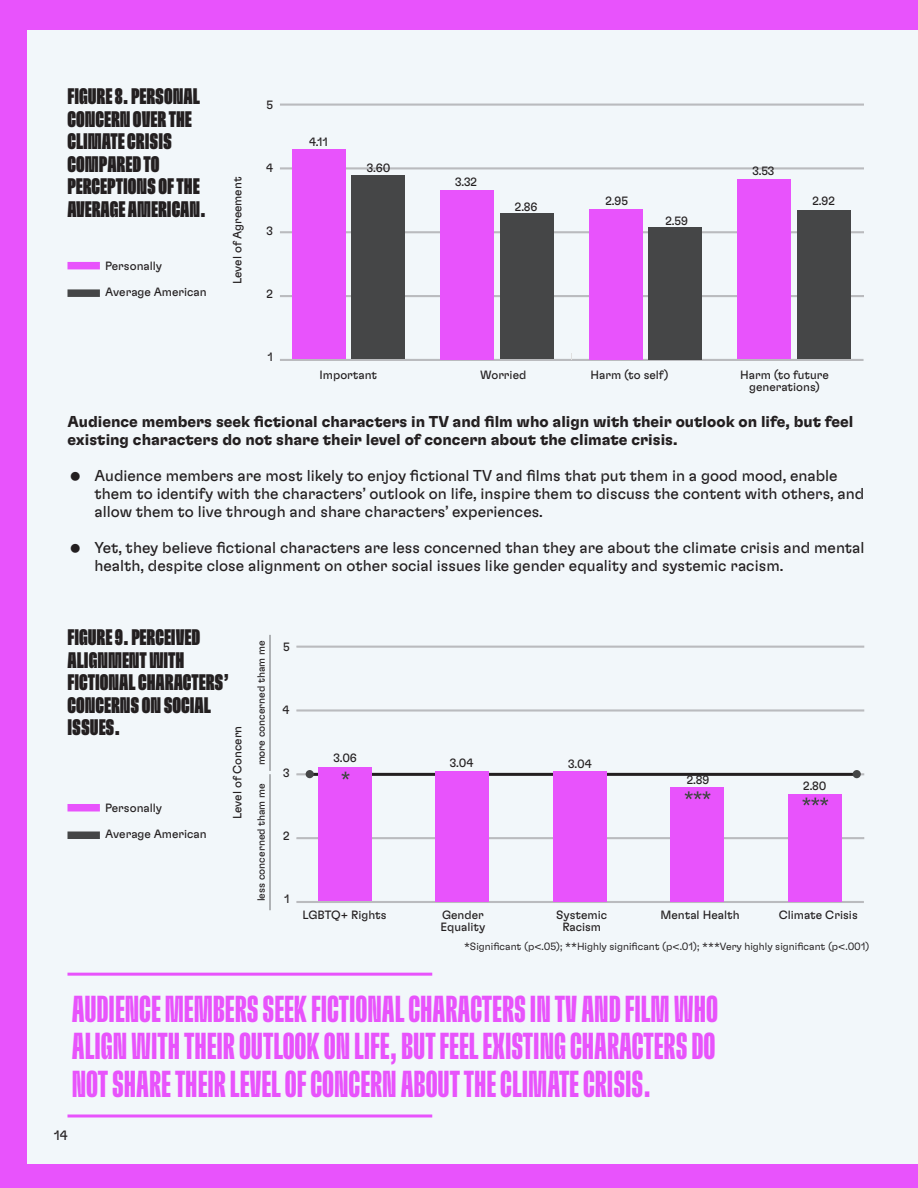
<style>
.page{position:relative;width:918px;height:1188px;background:#e853fc}
.page>*{position:absolute;margin:0;border:0;box-sizing:border-box;transform-origin:0 0}
.t1{font:37.5px/37.5px "GT Flexa X Cm Bd";color:#e853fc;text-align:justify}
.t2{font:22.5px/22.5px "GT Flexa X Cm Bl";color:#231f20}
.t3{font:15.75px/18px "GT Flexa";color:#231f20}
.t4{font:700 15.75px/18px "GT Flexa";color:#231f20}
.t5{font:13.5px "GT Flexa";color:#231f20}
.t6{font:12px/12px "GT Flexa";color:#231f20;text-align:center}
.t7{font:300 10.5px "GT Flexa";color:#231f20}
.t8{font:10.5px "GT Flexa";color:#231f20}
</style>
<div class="page">
<div style="left:27px;top:30px;width:890px;height:1134px;background:#f2f7fa"></div>
<div style="left:279px;top:359px;width:585px;height:2px;border:1px solid #babbbe"></div>
<div style="left:279px;top:295px;width:585px;height:2px;border:1px solid #babbbe"></div>
<div style="left:279px;top:231px;width:585px;height:2px;border:1px solid #babbbe"></div>
<div style="left:279px;top:167px;width:585px;height:2px;border:1px solid #babbbe"></div>
<div style="left:279px;top:104px;width:585px;height:2px;border:1px solid #babbbe"></div>
<div style="left:68px;top:262px;width:32px;height:7px;background:#e853fc"></div>
<div style="left:68px;top:289px;width:32px;height:8px;background:#454647"></div>
<div style="left:352px;top:176px;width:53px;height:183px;background:#454647"></div>
<div style="left:500px;top:213px;width:54px;height:146px;background:#454647"></div>
<div style="left:649px;top:227px;width:53px;height:132px;background:#454647"></div>
<div style="left:797px;top:210px;width:53px;height:149px;background:#454647"></div>
<div style="left:292px;top:150px;width:54px;height:209px;background:#e853fc"></div>
<div style="left:441px;top:190px;width:53px;height:169px;background:#e853fc"></div>
<div style="left:589px;top:209px;width:54px;height:150px;background:#e853fc"></div>
<div style="left:738px;top:179px;width:53px;height:180px;background:#e853fc"></div>
<div style="left:296px;top:901px;width:568px;height:2px;border:1px solid #babbbe"></div>
<div style="left:296px;top:837px;width:568px;height:2px;border:1px solid #babbbe"></div>
<div style="left:296px;top:773px;width:568px;height:2px;border:1px solid #babbbe"></div>
<div style="left:296px;top:709px;width:568px;height:3px;border:1px solid #babbbe"></div>
<div style="left:296px;top:646px;width:568px;height:2px;border:1px solid #babbbe"></div>
<div style="left:68px;top:804px;width:32px;height:7px;background:#e853fc"></div>
<div style="left:68px;top:832px;width:32px;height:7px;background:#454647"></div>
<hr style="left:269px;top:635px;width:2px;height:136px;background:#7c7e81">
<hr style="left:269px;top:774px;width:2px;height:136px;background:#7c7e81">
<hr style="left:307px;top:773px;width:547px;height:3px;background:#231f20">
<div style="left:306px;top:770px;width:8px;height:8px;background:#454647;border-radius:50%"></div>
<div style="left:853px;top:770px;width:8px;height:8px;background:#454647;border-radius:50%"></div>
<div style="left:319px;top:767px;width:53px;height:134px;background:#e853fc"></div>
<div style="left:435px;top:771px;width:54px;height:130px;background:#e853fc"></div>
<div style="left:553px;top:771px;width:53px;height:130px;background:#e853fc"></div>
<div style="left:671px;top:787px;width:53px;height:114px;background:#e853fc"></div>
<div style="left:788px;top:794px;width:54px;height:107px;background:#e853fc"></div>
<svg style="left:685px;top:791px;width:26px;height:8px"></svg>
<svg style="left:802px;top:798px;width:26px;height:7px"></svg>
<svg style="left:341px;top:772px;width:9px;height:8px"></svg>
<hr style="left:68px;top:973px;width:364px;height:3px;background:#e853fc">
<svg style="left:68px;top:1114px;width:364px;height:4px"></svg>
<p class="t2" style="left:68px;top:85px;width:134px">FIGURE 8. PERSONAL<br>CONCERN OVER THE<br>CLIMATE CRISIS</p>
<p class="t2" style="left:68px;top:152px;width:94px">COMPARED TO</p>
<p class="t2" style="left:68px;top:175px;width:140px">PERCEPTIONS OF THE<br>AVERAGE AMERICAN.</p>
<p class="t6" style="left:105px;top:259px;width:58px">Personally</p>
<p class="t6" style="left:105px;top:285px;width:103px">Average American</p>
<p class="t6" style="left:231px;top:284px;width:109px;rotate:-90deg">Level of Agreement</p>
<p class="t6" style="left:267px;top:98px;width:8px">5</p>
<p class="t6" style="left:266px;top:161px;width:8px">4</p>
<p class="t6" style="left:267px;top:224px;width:8px">3</p>
<p class="t6" style="left:267px;top:287px;width:8px">2</p>
<p class="t6" style="left:268px;top:350px;width:7px">1</p>
<p class="t6" style="left:309px;top:135px;width:20px">4.11</p>
<p class="t6" style="left:367px;top:161px;width:25px">3.60</p>
<p class="t6" style="left:320px;top:368px;width:59px">Important</p>
<p class="t6" style="left:455px;top:176px;width:23px">3.32</p>
<p class="t6" style="left:515px;top:200px;width:24px">2.86</p>
<p class="t6" style="left:605px;top:194px;width:24px">2.95</p>
<p class="t6" style="left:665px;top:214px;width:24px">2.59</p>
<p class="t6" style="left:753px;top:164px;width:23px">3.53</p>
<p class="t6" style="left:812px;top:195px;width:24px">2.92</p>
<p class="t6" style="left:480px;top:368px;width:48px">Worried</p>
<p class="t6" style="left:591px;top:368px;width:80px">Harm (to self)</p>
<p class="t6" style="left:740px;top:368px;width:90px">Harm (to future generations)</p>
<p class="t4" style="left:68px;top:412px;width:788px">Audience members seek fictional characters in TV and film who align with their outlook on life, but feel existing characters do not share their level of concern about the climate crisis.</p>
<p class="t3" style="left:94px;top:466px;width:771px">Audience members are most likely to enjoy fictional TV and films that put them in a good mood, enable them to identify with the characters’ outlook on life, inspire them to discuss the content with others, and allow them to live through and share characters’ experiences.</p>
<p class="t3" style="left:94px;top:538px;width:772px">Yet, they believe fictional characters are less concerned than they are about the climate crisis and mental health, despite close alignment on other social issues like gender equality and systemic racism.</p>
<p class="t2" style="left:68px;top:625px;width:163px">FIGURE 9. PERCEIVED<br>ALIGNMENT WITH<br>FICTIONAL CHARACTERS’<br>CONCERNS ON SOCIAL<br>ISSUES.</p>
<p class="t6" style="left:231px;top:819px;width:95px;rotate:-90deg">Level of Concern</p>
<p class="t6" style="left:105px;top:801px;width:58px">Personally</p>
<p class="t6" style="left:105px;top:827px;width:103px">Average American</p>
<p class="t8" style="left:255px;top:765px;width:126px;rotate:-90deg">more concerned tham me</p>
<p class="t8" style="left:255px;top:901px;width:119px;rotate:-90deg">less concerned tham me</p>
<p class="t6" style="left:283px;top:640px;width:8px">5</p>
<p class="t6" style="left:283px;top:703px;width:8px">4</p>
<p class="t6" style="left:283px;top:766px;width:8px">3</p>
<p class="t6" style="left:283px;top:829px;width:8px">2</p>
<p class="t6" style="left:334px;top:751px;width:25px">3.06</p>
<p class="t6" style="left:450px;top:756px;width:25px">3.04</p>
<p class="t6" style="left:568px;top:757px;width:25px">3.04</p>
<p class="t6" style="left:687px;top:773px;width:24px">2.89</p>
<p class="t6" style="left:803px;top:780px;width:25px">2.80</p>
<p class="t6" style="left:284px;top:892px;width:7px">1</p>
<p class="t6" style="left:302px;top:908px;width:86px">LGBTQ+ Rights</p>
<p class="t6" style="left:440px;top:908px;width:46px;text-align:left">Gender<br>Equality</p>
<p class="t6" style="left:556px;top:908px;width:52px">Systemic<br>Racism</p>
<p class="t6" style="left:661px;top:908px;width:81px">Mental Health</p>
<p class="t6" style="left:779px;top:908px;width:81px">Climate Crisis</p>
<p class="t7" style="left:464px;top:940px;width:407px">*Significant (p&lt;.05); **Highly significant (p&lt;.01); ***Very highly significant (p&lt;.001)</p>
<p class="t1" style="left:72px;top:989px;width:648px">AUDIENCE MEMBERS SEEK FICTIONAL CHARACTERS IN TV AND FILM WHO ALIGN WITH THEIR OUTLOOK ON LIFE, BUT FEEL EXISTING CHARACTERS DO NOT SHARE THEIR LEVEL OF CONCERN ABOUT THE CLIMATE CRISIS.</p>
<p class="t5" style="left:54px;top:1127px;width:15px">14</p>
</div>
